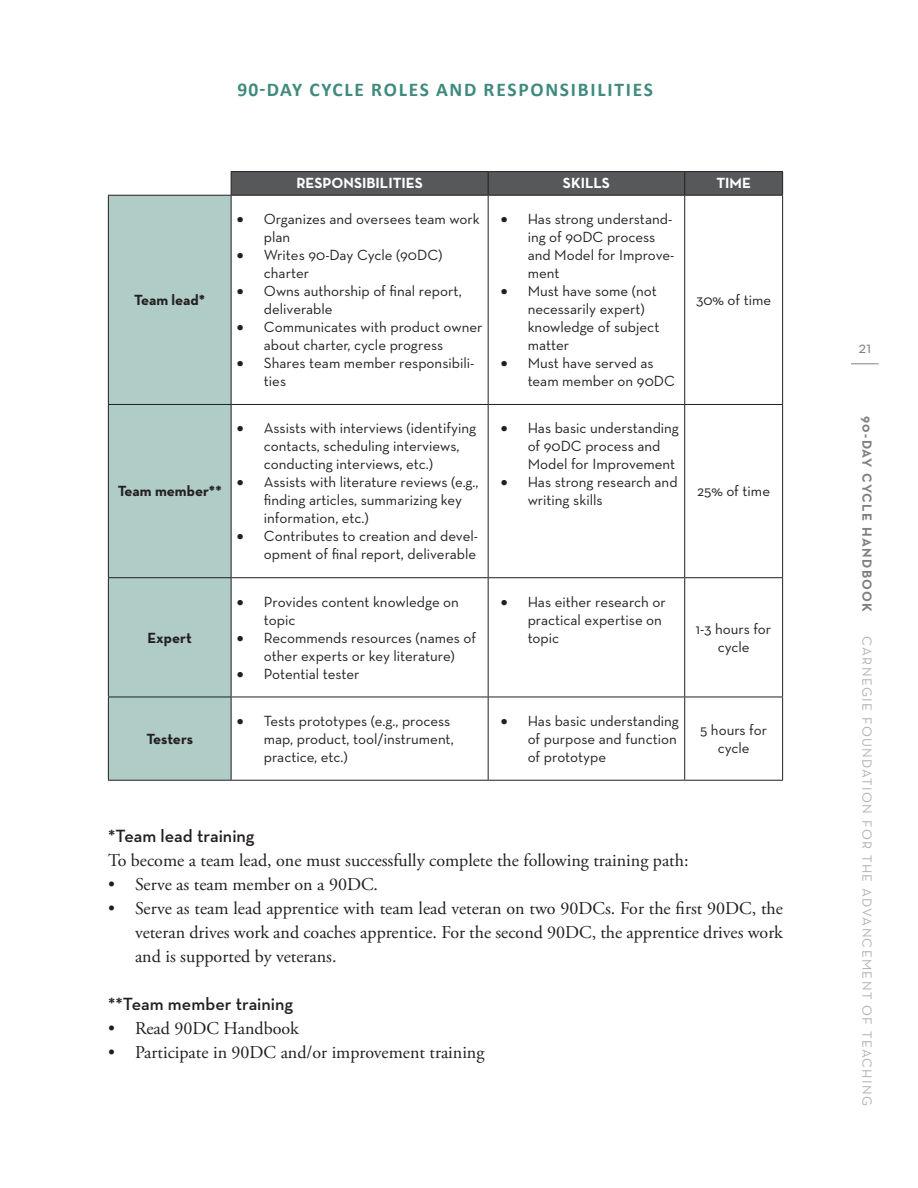
<style>
.page{position:relative;width:918px;height:1188px;background:#fff}
.page>*{position:absolute;margin:0;border:0;box-sizing:border-box;transform-origin:0 0}
.neutra_bold{font:700 19.5px "Calibri";letter-spacing:.09em;color:#3f8a7d}
.bullet_text{font:18px/24px "Adobe Garamond Pro";color:#231f20;text-align:justify}
.serif_text_no_indent{font:18px "Adobe Garamond Pro";color:#231f20}
.bullet_text-2{font:600 18px "Neutra Text";color:#231f20}
.serif_text_no_indent-2{font:600 18px "Neutra Text";color:#231f20}
.t1{font:16.5px "Neutra Text";color:#808083}
.t2{font:15px/18px "Neutra Text";color:#231f20}
.t3{font:700 15px "Neutra Text";color:#231f20}
.t4{font:700 15px "Neutra Text";color:#fff}
.t5{font:13.5px "Neutra Text";letter-spacing:.1em;color:#b0afb3}
.t6{font:700 13.5px "Neutra Text";letter-spacing:.1em;color:#808083}
</style>
<div class="page">
<svg style="left:851px;top:364px;width:28px;height:1px"></svg>
<div style="left:109px;top:196px;width:122px;height:584px;background:#b0ccc7"></div>
<hr style="left:231px;top:171px;width:257px;height:1px;background:#231f20">
<hr style="left:488px;top:171px;width:197px;height:1px;background:#231f20">
<div style="left:231px;top:172px;width:552px;height:23px;background:#57585a"></div>
<hr style="left:685px;top:171px;width:98px;height:1px;background:#231f20">
<hr style="left:108px;top:196px;width:1px;height:208px;background:#231f20">
<hr style="left:108px;top:195px;width:123px;height:1px;background:#231f20">
<hr style="left:231px;top:196px;width:1px;height:208px;background:#231f20">
<hr style="left:231px;top:195px;width:257px;height:1px;background:#231f20">
<hr style="left:488px;top:196px;width:1px;height:208px;background:#231f20">
<hr style="left:488px;top:195px;width:197px;height:1px;background:#231f20">
<hr style="left:684px;top:196px;width:1px;height:208px;background:#231f20">
<hr style="left:782px;top:196px;width:1px;height:208px;background:#231f20">
<hr style="left:685px;top:195px;width:98px;height:1px;background:#231f20">
<hr style="left:108px;top:405px;width:1px;height:172px;background:#231f20">
<hr style="left:108px;top:404px;width:123px;height:1px;background:#231f20">
<hr style="left:231px;top:405px;width:1px;height:172px;background:#231f20">
<hr style="left:231px;top:404px;width:257px;height:1px;background:#231f20">
<hr style="left:488px;top:405px;width:1px;height:172px;background:#231f20">
<hr style="left:488px;top:404px;width:197px;height:1px;background:#231f20">
<hr style="left:684px;top:405px;width:1px;height:172px;background:#231f20">
<hr style="left:782px;top:405px;width:1px;height:172px;background:#231f20">
<hr style="left:685px;top:404px;width:98px;height:1px;background:#231f20">
<hr style="left:108px;top:578px;width:1px;height:119px;background:#231f20">
<hr style="left:108px;top:577px;width:123px;height:1px;background:#231f20">
<hr style="left:231px;top:578px;width:1px;height:119px;background:#231f20">
<hr style="left:231px;top:577px;width:257px;height:1px;background:#231f20">
<hr style="left:488px;top:578px;width:1px;height:119px;background:#231f20">
<hr style="left:488px;top:577px;width:197px;height:1px;background:#231f20">
<hr style="left:684px;top:578px;width:1px;height:119px;background:#231f20">
<hr style="left:782px;top:578px;width:1px;height:119px;background:#231f20">
<hr style="left:685px;top:577px;width:98px;height:1px;background:#231f20">
<hr style="left:108px;top:697px;width:1px;height:83px;background:#231f20">
<hr style="left:108px;top:697px;width:123px;height:1px;background:#231f20">
<hr style="left:231px;top:697px;width:1px;height:83px;background:#231f20">
<hr style="left:231px;top:697px;width:257px;height:1px;background:#231f20">
<hr style="left:488px;top:697px;width:1px;height:83px;background:#231f20">
<hr style="left:488px;top:697px;width:197px;height:1px;background:#231f20">
<hr style="left:684px;top:697px;width:1px;height:83px;background:#231f20">
<hr style="left:782px;top:697px;width:1px;height:83px;background:#231f20">
<hr style="left:685px;top:697px;width:98px;height:1px;background:#231f20">
<hr style="left:108px;top:780px;width:123px;height:1px;background:#231f20">
<hr style="left:231px;top:780px;width:257px;height:1px;background:#231f20">
<hr style="left:488px;top:780px;width:197px;height:1px;background:#231f20">
<hr style="left:685px;top:780px;width:98px;height:1px;background:#231f20">
<p class="neutra_bold" style="left:238px;top:77px;width:417px">90-DAY CYCLE ROLES AND RESPONSIBILITIES</p>
<p class="t3" style="left:134px;top:291px;width:72px">Team lead*</p>
<p class="t3" style="left:118px;top:482px;width:105px">Team member**</p>
<p class="t3" style="left:148px;top:628px;width:46px">Expert</p>
<p class="t3" style="left:146px;top:729px;width:48px">Testers</p>
<p class="t4" style="left:296px;top:174px;width:128px">RESPONSIBILITIES</p>
<p class="t4" style="left:563px;top:174px;width:48px">SKILLS</p>
<p class="t4" style="left:716px;top:174px;width:36px">TIME</p>
<p class="t2" style="left:264px;top:210px;width:218px;text-indent:-27px">• Organizes and oversees team work plan</p>
<p class="t2" style="left:264px;top:246px;width:180px;text-indent:-27px">• Writes 90-Day Cycle (90DC) charter</p>
<p class="t2" style="left:264px;top:282px;width:200px;text-indent:-27px">• Owns authorship of final report, deliverable</p>
<p class="t2" style="left:264px;top:318px;width:220px;text-indent:-27px">• Communicates with product owner about charter, cycle progress</p>
<p class="t2" style="left:264px;top:354px;width:212px;text-indent:-27px">• Shares team member responsibili&shy;ties</p>
<p class="t2" style="left:264px;top:419px;width:214px;text-indent:-27px">• Assists with interviews (identifying contacts, scheduling interviews, conducting interviews, etc.)</p>
<p class="t2" style="left:264px;top:473px;width:216px;text-indent:-27px">• Assists with literature reviews (e.g., finding articles, summarizing key information, etc.)</p>
<p class="t2" style="left:237px;top:527px;width:243px;text-align:right">• Contributes to creation and devel&shy;opment of final report, deliverable</p>
<p class="t2" style="left:264px;top:592px;width:197px;text-indent:-27px">• Provides content knowledge on topic</p>
<p class="t2" style="left:237px;top:628px;width:241px;text-align:center">• Recommends resources (names of other experts or key literature)</p>
<p class="t2" style="left:237px;top:664px;width:124px">• Potential tester</p>
<p class="t2" style="left:528px;top:210px;width:148px;text-indent:-27px">• Has strong understand&shy;ing of 90DC process and Model for Improve&shy;ment</p>
<p class="t2" style="left:528px;top:282px;width:133px;text-indent:-27px">• Must have some (not necessarily expert) knowledge of subject matter</p>
<p class="t2" style="left:528px;top:354px;width:149px;text-indent:-27px">• Must have served as team member on 90DC</p>
<p class="t2" style="left:696px;top:291px;width:77px">30% of time</p>
<p class="t2" style="left:528px;top:419px;width:153px;text-indent:-27px">• Has basic understanding of 90DC process and<br>Model for Improvement</p>
<p class="t2" style="left:528px;top:473px;width:151px;text-indent:-27px">• Has strong research and writing skills</p>
<p class="t2" style="left:697px;top:482px;width:74px">25% of time</p>
<p class="t2" style="left:528px;top:592px;width:140px;text-indent:-27px">• Has either research or practical expertise on topic</p>
<p class="t2" style="left:696px;top:619px;width:77px;text-align:center">1-3 hours for cycle</p>
<p class="t2" style="left:264px;top:711px;width:192px;text-indent:-27px">• Tests prototypes (e.g., process map, product, tool/instrument, practice, etc.)</p>
<p class="t2" style="left:528px;top:711px;width:153px;text-indent:-27px">• Has basic understanding of purpose and function of prototype</p>
<p class="t2" style="left:700px;top:720px;width:69px;text-align:center">5 hours for cycle</p>
<p class="serif_text_no_indent-2" style="left:108px;top:825px;width:148px">*Team lead training</p>
<p class="serif_text_no_indent" style="left:108px;top:849px;width:582px">To become a team lead, one must successfully complete the following training path:</p>
<p class="bullet_text" style="left:108px;top:873px;width:272px">• Serve as team member on a 90DC.</p>
<p class="bullet_text" style="left:135px;top:897px;width:650px;text-indent:-27px">• Serve as team lead apprentice with team lead veteran on two 90DCs. For the first 90DC, the veteran drives work and coaches apprentice. For the second 90DC, the apprentice drives work and is supported by veterans.</p>
<p class="bullet_text-2" style="left:108px;top:993px;width:187px">**Team member training</p>
<p class="bullet_text" style="left:108px;top:1017px;width:192px">• Read 90DC Handbook</p>
<p class="bullet_text" style="left:108px;top:1041px;width:378px">• Participate in 90DC and/or improvement training</p>
<p class="t1" style="left:859px;top:337px;width:14px">21</p>
<p class="t6" style="left:876px;top:416px;width:198px;rotate:90deg">90-DAY CYCLE HANDBOOK</p>
<p class="t5" style="left:875px;top:636px;width:471px;rotate:90deg">CARNEGIE FOUNDATION FOR THE ADVANCEMENT OF TEACHING</p>
</div>
